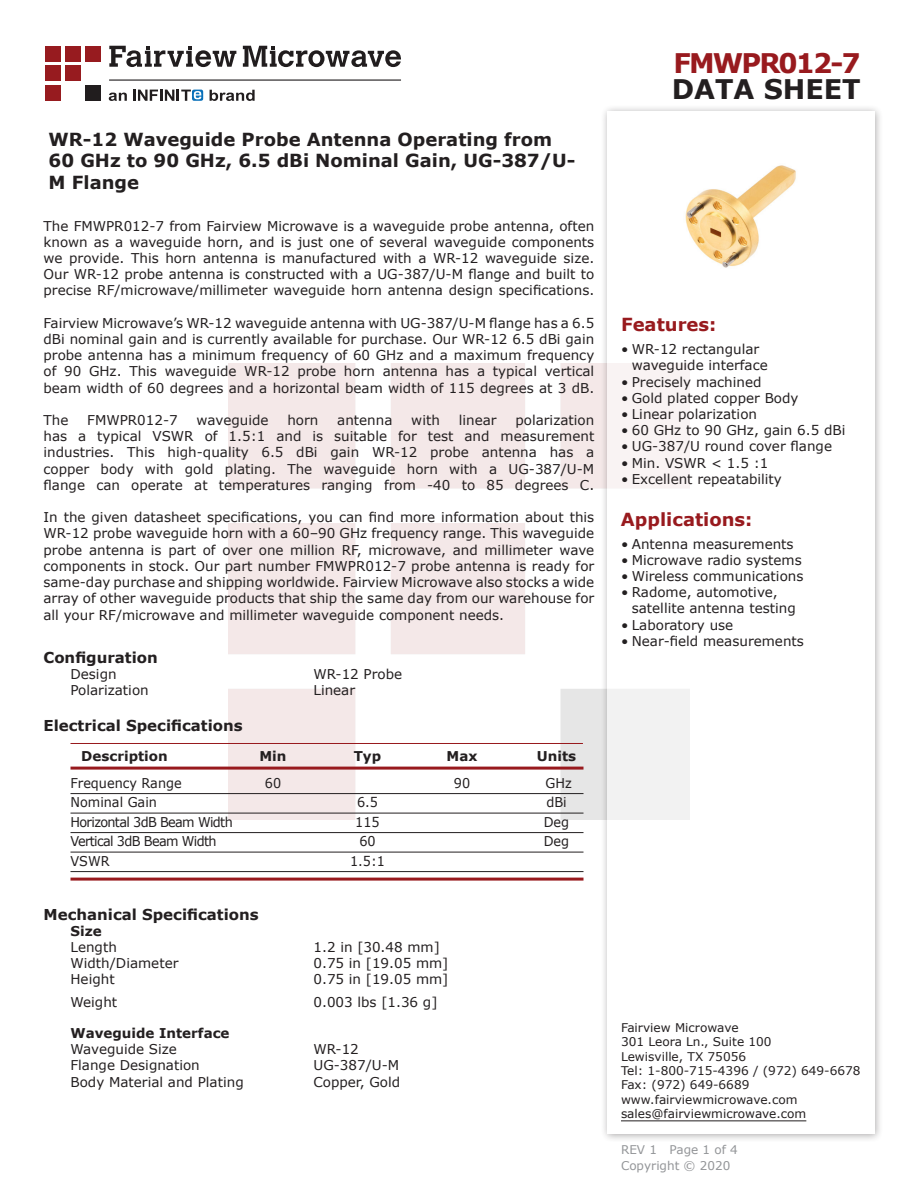
<style>
.page{position:relative;width:918px;height:1188px;background:#fff}
.page>*{position:absolute;margin:0;border:0;box-sizing:border-box;transform-origin:0 0}
.FM{font:700 27px "Verdana";letter-spacing:-.07em;color:#981a1e}
.t1{font:700 27px "Verdana";color:#231f20}
.Web_Description_Para{font:700 18px/21.6px "Verdana";color:#231f20}
.Applications_Header{font:700 18px "Verdana";color:#981a1e}
.Head1{font:700 15px "Verdana";color:#231f20}
.MarketingDescription{font:13.5px/16.2px "Verdana";color:#231f20;text-align:justify}
.Specs_Para{font:13.5px "Verdana";color:#231f20}
.Table-Body{font:13.5px "Verdana";color:#231f20;scale:.95 1}
.Table-Body-2{font:13.5px "Verdana";letter-spacing:-.05em;color:#231f20;scale:.95 1}
.Table-Header{font:700 13.5px "Verdana";color:#231f20}
.Head2{font:700 13.5px "Verdana";color:#231f20}
.Head2_after_Head1{font:700 13.5px "Verdana";color:#231f20}
.FM_Info{font:12px "Verdana";color:#231f20}
.REV_Info{font:12px "Verdana";color:#939598}
</style>
<div class="page">
<div style="left:45px;top:46px;width:16px;height:15px;background:#971b1f"></div>
<div style="left:65px;top:66px;width:16px;height:15px;background:#971b1f"></div>
<div style="left:85px;top:85px;width:16px;height:16px;background:#211d1e"></div>
<div style="left:45px;top:85px;width:16px;height:16px;background:#971b1f"></div>
<div style="left:85px;top:46px;width:16px;height:15px;background:#971b1f"></div>
<div style="left:45px;top:66px;width:16px;height:15px;background:#971b1f"></div>
<div style="left:65px;top:46px;width:16px;height:15px;background:#971b1f"></div>
<svg style="left:109px;top:46px;width:292px;height:21px"></svg>
<svg style="left:192px;top:90px;width:11px;height:11px"></svg>
<svg style="left:133px;top:90px;width:68px;height:11px"></svg>
<svg style="left:210px;top:90px;width:45px;height:11px"></svg>
<svg style="left:109px;top:93px;width:18px;height:8px"></svg>
<hr style="left:109px;top:80px;width:292px;height:1px;background:#211d1e">
<hr style="left:70px;top:743px;width:513px;height:1px;background:#981a1e">
<hr style="left:70px;top:767px;width:514px;height:3px;background:#981a1e">
<hr style="left:70px;top:793px;width:514px;height:1px;background:#231f20">
<hr style="left:70px;top:813px;width:514px;height:1px;background:#231f20">
<hr style="left:70px;top:832px;width:514px;height:1px;background:#231f20">
<hr style="left:70px;top:852px;width:514px;height:1px;background:#231f20">
<hr style="left:70px;top:871px;width:514px;height:1px;background:#231f20">
<hr style="left:70px;top:878px;width:514px;height:3px;background:#981a1e">
<div style="left:600px;top:104px;width:284px;height:1039px;background:#231f20;opacity:.75"></div>
<div style="left:608px;top:111px;width:267px;height:1023px;background:#fff"></div>
<hr style="left:621px;top:1120px;width:185px;height:1px;background:#231f20">
<img style="left:685px;top:165px;width:111px;height:103px">
<p class="Web_Description_Para" style="left:49px;top:128px;width:528px">WR-12 Waveguide Probe Antenna Operating from<br>60 GHz to 90 GHz, 6.5 dBi Nominal Gain, UG-387/U-<br>M Flange</p>
<p class="MarketingDescription" style="left:44px;top:217px;width:552px">The FMWPR012-7 from Fairview Microwave is a waveguide probe antenna, often known as a waveguide horn, and is just one of several waveguide components we provide. This horn antenna is manufactured with a WR-12 waveguide size.<br>Our WR-12 probe antenna is constructed with a UG-387/U-M flange and built to precise RF/microwave/millimeter waveguide horn antenna design specifications.</p>
<p class="MarketingDescription" style="left:44px;top:315px;width:552px">Fairview Microwave’s WR-12 waveguide antenna with UG-387/U-M flange has a 6.5 dBi nominal gain and is currently available for purchase. Our WR-12 6.5 dBi gain probe antenna has a minimum frequency of 60 GHz and a maximum frequency of 90 GHz. This waveguide WR-12 probe horn antenna has a typical vertical beam width of 60 degrees and a horizontal beam width of 115 degrees at 3 dB.</p>
<p class="MarketingDescription" style="left:44px;top:412px;width:26px">The</p>
<p class="MarketingDescription" style="left:87px;top:412px;width:92px">FMWPR012-7</p>
<p class="MarketingDescription" style="left:197px;top:412px;width:73px">waveguide</p>
<p class="MarketingDescription" style="left:287px;top:412px;width:33px">horn</p>
<p class="MarketingDescription" style="left:337px;top:412px;width:57px">antenna</p>
<p class="MarketingDescription" style="left:411px;top:412px;width:30px">with</p>
<p class="MarketingDescription" style="left:459px;top:412px;width:39px">linear</p>
<p class="MarketingDescription" style="left:44px;top:412px;width:552px;text-indent:472px">polarization has a typical VSWR of 1.5:1 and is suitable for test and measurement industries. This high-quality 6.5 dBi gain WR-12 probe antenna has a copper body with gold plating. The waveguide horn with a UG-387/U-M flange can operate at temperatures ranging from -40 to 85 degrees C.</p>
<p class="MarketingDescription" style="left:44px;top:509px;width:552px">In the given datasheet specifications, you can find more information about this WR-12 probe waveguide horn with a 60–90 GHz frequency range. This waveguide probe antenna is part of over one million RF, microwave, and millimeter wave components in stock. Our part number FMWPR012-7 probe antenna is ready for same-day purchase and shipping worldwide. Fairview Microwave also stocks a wide array of other waveguide products that ship the same day from our warehouse for all your RF/microwave and millimeter waveguide component needs.</p>
<p class="Head1" style="left:44px;top:647px;width:116px">Configuration</p>
<p class="Specs_Para" style="left:70px;top:665px;width:48px">Design</p>
<p class="Specs_Para" style="left:314px;top:665px;width:90px">WR-12 Probe</p>
<p class="Specs_Para" style="left:70px;top:681px;width:80px">Polarization</p>
<p class="Specs_Para" style="left:314px;top:681px;width:43px">Linear</p>
<p class="Head1" style="left:44px;top:715px;width:201px">Electrical Specifications</p>
<p class="Table-Header" style="left:81px;top:746px;width:88px">Description</p>
<p class="Table-Header" style="left:259px;top:746px;width:29px">Min</p>
<p class="Table-Header" style="left:354px;top:746px;width:29px">Typ</p>
<p class="Table-Header" style="left:447px;top:746px;width:32px">Max</p>
<p class="Table-Header" style="left:537px;top:746px;width:41px">Units</p>
<p class="Table-Body" style="left:70px;top:773px;width:119px">Frequency Range</p>
<p class="Table-Body" style="left:265px;top:773px;width:19px">60</p>
<p class="Table-Body" style="left:454px;top:773px;width:19px">90</p>
<p class="Table-Body" style="left:546px;top:773px;width:29px">GHz</p>
<p class="Table-Body" style="left:70px;top:793px;width:93px">Nominal Gain</p>
<p class="Table-Body" style="left:357px;top:793px;width:24px">6.5</p>
<p class="Table-Body" style="left:546px;top:793px;width:23px">dBi</p>
<p class="Table-Body-2" style="left:70px;top:812px;width:172px">Horizontal 3dB Beam Width</p>
<p class="Table-Body" style="left:355px;top:812px;width:27px">115</p>
<p class="Table-Body" style="left:544px;top:812px;width:28px">Deg</p>
<p class="Table-Body-2" style="left:70px;top:832px;width:155px">Vertical 3dB Beam Width</p>
<p class="Table-Body" style="left:359px;top:832px;width:19px">60</p>
<p class="Table-Body" style="left:544px;top:832px;width:28px">Deg</p>
<p class="Table-Body" style="left:70px;top:851px;width:43px">VSWR</p>
<p class="Table-Body" style="left:350px;top:851px;width:38px">1.5:1</p>
<p class="Head1" style="left:44px;top:904px;width:217px">Mechanical Specifications</p>
<p class="Head2_after_Head1" style="left:70px;top:921px;width:33px">Size</p>
<p class="Specs_Para" style="left:70px;top:938px;width:48px">Length</p>
<p class="Specs_Para" style="left:314px;top:938px;width:128px">1.2 in [30.48 mm]</p>
<p class="Specs_Para" style="left:70px;top:954px;width:109px">Width/Diameter</p>
<p class="Specs_Para" style="left:314px;top:954px;width:136px">0.75 in [19.05 mm]</p>
<p class="Specs_Para" style="left:70px;top:970px;width:46px">Height</p>
<p class="Specs_Para" style="left:314px;top:970px;width:136px">0.75 in [19.05 mm]</p>
<p class="Specs_Para" style="left:70px;top:993px;width:48px">Weight</p>
<p class="Specs_Para" style="left:314px;top:993px;width:125px">0.003 lbs [1.36 g]</p>
<p class="Head2" style="left:70px;top:1024px;width:161px">Waveguide Interface</p>
<p class="Specs_Para" style="left:70px;top:1040px;width:108px">Waveguide Size</p>
<p class="Specs_Para" style="left:314px;top:1040px;width:47px">WR-12</p>
<p class="Specs_Para" style="left:70px;top:1056px;width:131px">Flange Designation</p>
<p class="Specs_Para" style="left:314px;top:1056px;width:87px">UG-387/U-M</p>
<p class="Specs_Para" style="left:70px;top:1073px;width:175px">Body Material and Plating</p>
<p class="Specs_Para" style="left:314px;top:1073px;width:88px">Copper, Gold</p>
<p class="FM" style="left:674px;top:44px;width:189px">FMWPR012-7</p>
<p class="t1" style="left:672px;top:70px;width:191px">DATA SHEET</p>
<p class="Applications_Header" style="left:621px;top:312px;width:97px">Features:</p>
<p class="MarketingDescription" style="left:632px;top:341px;width:138px;text-indent:-11px">• WR-12 rectangular waveguide interface</p>
<p class="MarketingDescription" style="left:621px;top:373px;width:142px">• Precisely machined</p>
<p class="MarketingDescription" style="left:621px;top:390px;width:179px">• Gold plated copper Body</p>
<p class="MarketingDescription" style="left:621px;top:406px;width:138px">• Linear polarization</p>
<p class="MarketingDescription" style="left:621px;top:422px;width:226px">• 60 GHz to 90 GHz, gain 6.5 dBi</p>
<p class="MarketingDescription" style="left:621px;top:438px;width:213px">• UG-387/U round cover flange</p>
<p class="MarketingDescription" style="left:621px;top:454px;width:149px">• Min. VSWR &lt; 1.5 :1</p>
<p class="MarketingDescription" style="left:621px;top:471px;width:162px">• Excellent repeatability</p>
<p class="Applications_Header" style="left:621px;top:506px;width:133px">Applications:</p>
<p class="MarketingDescription" style="left:621px;top:535px;width:174px">• Antenna measurements</p>
<p class="MarketingDescription" style="left:621px;top:552px;width:182px">• Microwave radio systems</p>
<p class="MarketingDescription" style="left:621px;top:568px;width:184px">• Wireless communications</p>
<p class="MarketingDescription" style="left:632px;top:584px;width:166px;text-indent:-10px">• Radome, automotive, satellite antenna testing</p>
<p class="MarketingDescription" style="left:621px;top:616px;width:114px">• Laboratory use</p>
<p class="MarketingDescription" style="left:621px;top:633px;width:184px">• Near-field measurements</p>
<p class="FM_Info" style="left:621px;top:1019px;width:119px">Fairview Microwave</p>
<p class="FM_Info" style="left:621px;top:1034px;width:152px">301 Leora Ln., Suite 100</p>
<p class="FM_Info" style="left:621px;top:1048px;width:127px">Lewisville, TX 75056</p>
<p class="FM_Info" style="left:621px;top:1062px;width:241px">Tel: 1-800-715-4396 / (972) 649-6678</p>
<p class="FM_Info" style="left:621px;top:1077px;width:130px">Fax: (972) 649-6689</p>
<p class="FM_Info" style="left:621px;top:1091px;width:178px">www.fairviewmicrowave.com</p>
<p class="FM_Info" style="left:621px;top:1106px;width:187px">sales@fairviewmicrowave.com</p>
<p class="REV_Info" style="left:621px;top:1141px;width:118px">REV 1 Page 1 of 4</p>
<p class="REV_Info" style="left:621px;top:1157px;width:111px">Copyright © 2020</p>
</div>
